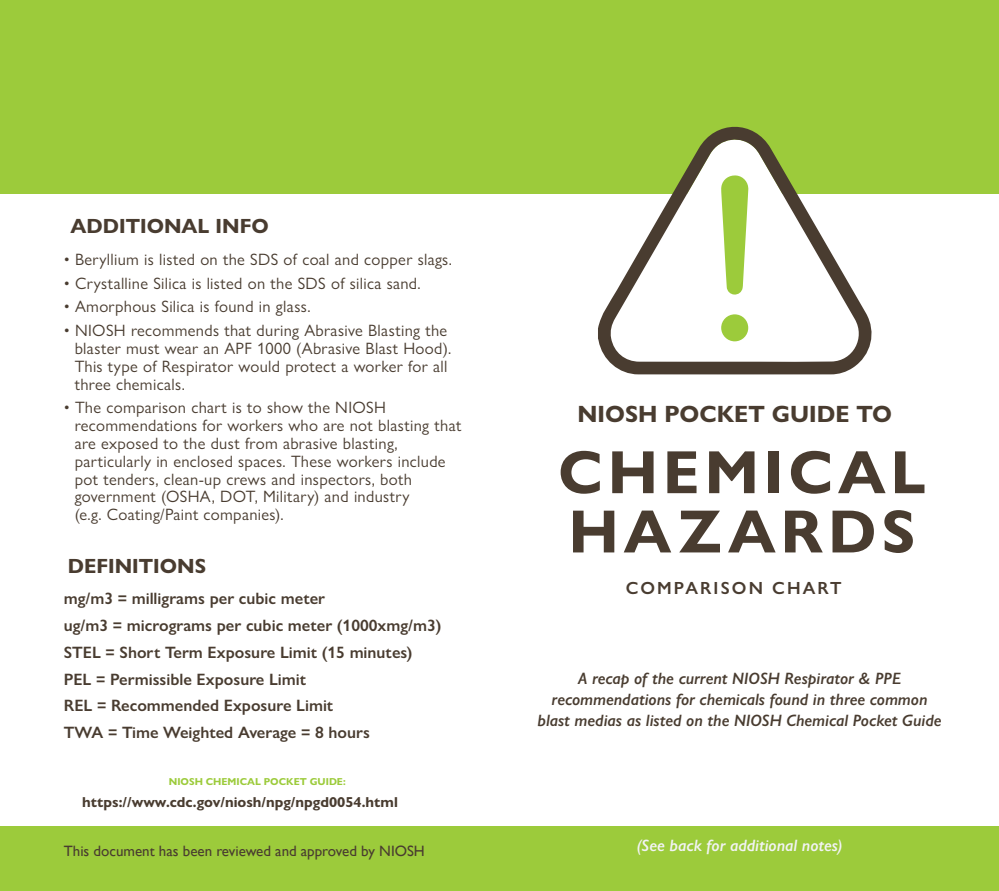
<style>
.page{position:relative;width:999px;height:891px;background:#fff}
.page>*{position:absolute;margin:0;border:0;box-sizing:border-box;transform-origin:0 0}
.t1{font:700 61.35px/59.2px "Gill Sans Nova";letter-spacing:.08em;color:#493c30}
.t2{font:700 23.7px "Gill Sans Nova";color:#493c30}
.t3{font:700 20.7px "Gill Sans Nova";color:#493c30}
.t4{font:600 17.7px "Gill Sans Nova";letter-spacing:.12em;color:#493c30}
.t5{font:16.5px/17.9px "Gill Sans Nova";letter-spacing:.02em;color:#493c30}
.t6{font:600 16.5px/26.8px "Gill Sans Nova";color:#493c30}
.t7{font:italic 600 16.5px/20.9px "Gill Sans Nova";color:#493c30;text-align:center}
.t8{font:italic 600 16.5px "Gill Sans Nova";color:#f2f3f4}
.t9{font:15px "Gill Sans";color:#493c30}
.t10{font:700 14.4px "Gill Sans Nova";color:#493c30}
.t11{font:700 10.05px "Gill Sans Nova";color:#9ccb3b}
</style>
<div class="page">
<div style="left:0;top:0;width:999px;height:194px;background:#9ccb3b"></div>
<div style="left:0;top:827px;width:999px;height:64px;background:#9ccb3b"></div>
<svg style="left:598px;top:126px;width:274px;height:248px"></svg>
<svg style="left:721px;top:175px;width:28px;height:120px"></svg>
<div style="left:721px;top:314px;width:27px;height:27px;background:#9ccb3b;border-radius:50%"></div>
<p class="t3" style="left:71px;top:213px;width:200px">ADDITIONAL INFO</p>
<p class="t5" style="left:64px;top:250px;width:390px">• Beryllium is listed on the SDS of coal and copper slags.</p>
<p class="t5" style="left:64px;top:274px;width:359px">• Crystalline Silica is listed on the SDS of silica sand.</p>
<p class="t5" style="left:64px;top:298px;width:248px">• Amorphous Silica is found in glass.</p>
<p class="t5" style="left:75px;top:322px;width:378px;text-indent:-11px">• NIOSH recommends that during Abrasive Blasting the blaster must wear an APF 1000 (Abrasive Blast Hood).<br>This type of Respirator would protect a worker for all three chemicals.</p>
<p class="t5" style="left:75px;top:399px;width:388px;text-indent:-11px">• The comparison chart is to show the NIOSH recommendations for workers who are not blasting that are exposed to the dust from abrasive blasting, particularly in enclosed spaces. These workers include pot tenders, clean-up crews and inspectors, both government (OSHA, DOT, Military) and industry<br>(e.g. Coating/Paint companies).</p>
<p class="t3" style="left:68px;top:553px;width:140px">DEFINITIONS</p>
<p class="t6" style="left:64px;top:585px;width:379px">mg/m3 = milligrams per cubic meter<br>ug/m3 = micrograms per cubic meter (1000xmg/m3)<br>STEL = Short Term Exposure Limit (15 minutes)<br>PEL = Permissible Exposure Limit<br>REL = Recommended Exposure Limit<br>TWA = Time Weighted Average = 8 hours</p>
<p class="t11" style="left:169px;top:775px;width:178px">NIOSH CHEMICAL POCKET GUIDE:</p>
<p class="t10" style="left:82px;top:793px;width:317px">https://www.cdc.gov/niosh/npg/npgd0054.html</p>
<h2 class="t2" style="left:578px;top:399px;width:316px">NIOSH POCKET GUIDE TO</h2>
<h1 class="t1" style="left:558px;top:443px;width:370px">CHEMICAL<br>HAZARDS</h1>
<p class="t4" style="left:626px;top:577px;width:217px">COMPARISON CHART</p>
<p class="t7" style="left:538px;top:668px;width:406px">A recap of the current NIOSH Respirator &amp; PPE recommendations for chemicals found in three common blast medias as listed on the NIOSH Chemical Pocket Guide</p>
<p class="t9" style="left:64px;top:842px;width:363px">This document has been reviewed and approved by NIOSH</p>
<p class="t8" style="left:637px;top:836px;width:207px">(See back for additional notes)</p>
</div>
